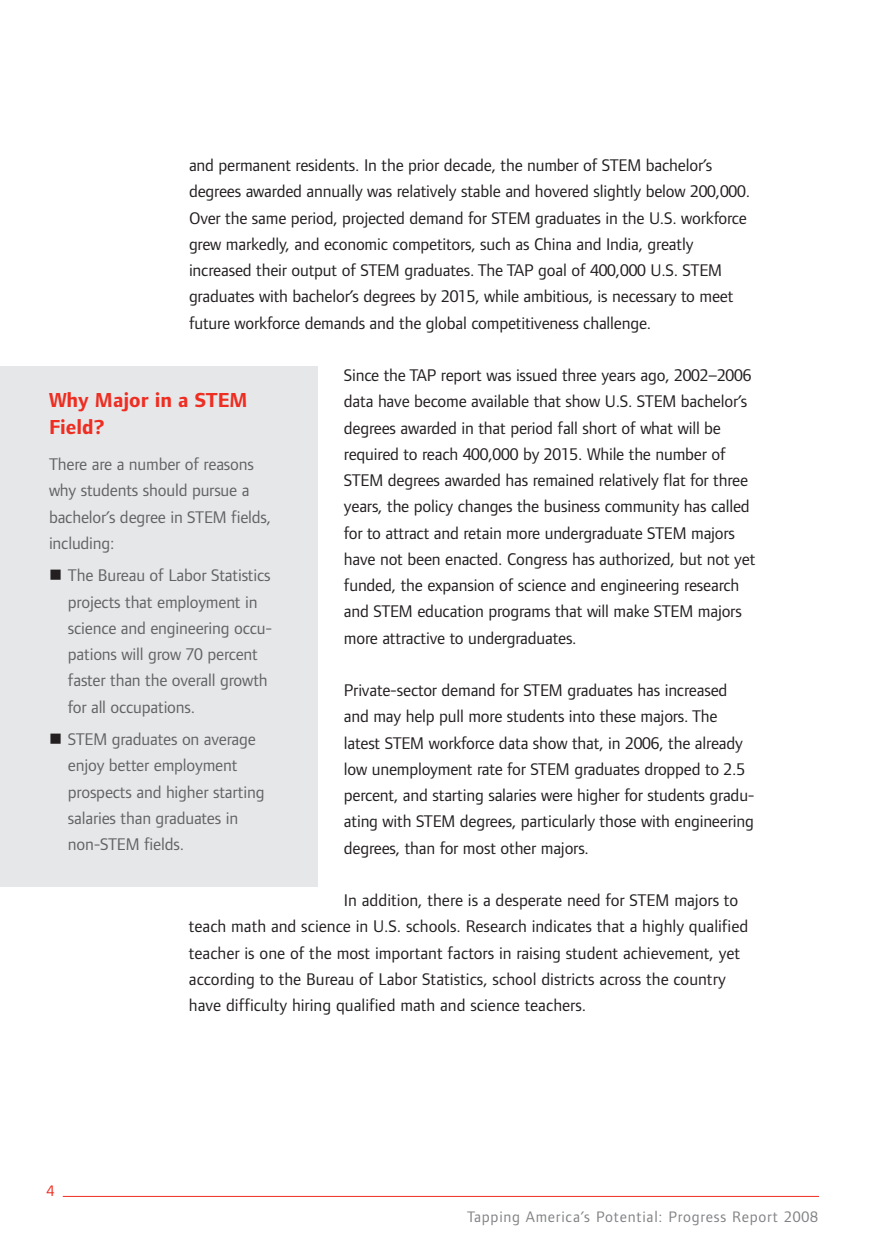
<style>
.page{position:relative;width:882px;height:1260px;background:#fff}
.page>*{position:absolute;margin:0;border:0;box-sizing:border-box;transform-origin:0 0}
.t1{font:700 21px/26.2px "Foundry Form Sans";color:#ee2e22}
.t2{font:17.5px/26.2px "Foundry Form Sans";letter-spacing:-.01em;color:#231f20}
.t3{font:17.5px/26.2px "Foundry Form Sans";letter-spacing:-.01em;color:#636366}
.t4{font:15.75px "Foundry Form Sans";letter-spacing:.05em;color:#808285}
.t5{font:15.75px "Foundry Form Sans";color:#ee2e22}
.s1{color:#231f20}
</style>
<div class="page">
<hr style="left:63px;top:1196px;width:756px;height:1px;background:#ee2e22">
<div style="left:0;top:366px;width:318px;height:521px;background:#e6e7e9"></div>
<p class="t2" style="left:189px;top:154px;width:563px">and permanent residents. In the prior decade, the number of STEM bachelor’s degrees awarded annually was relatively stable and hovered slightly below 200,000.<br>Over the same period, projected demand for STEM graduates in the U.S. workforce grew markedly, and economic competitors, such as China and India, greatly increased their output of STEM graduates. The TAP goal of 400,000 U.S. STEM graduates with bachelor’s degrees by 2015, while ambitious, is necessary to meet future workforce demands and the global competitiveness challenge.</p>
<p class="t2" style="left:344px;top:364px;width:413px">Since the TAP report was issued three years ago, 2002–2006 data have become available that show U.S. STEM bachelor’s degrees awarded in that period fall short of what will be required to reach 400,000 by 2015. While the number of STEM degrees awarded has remained relatively flat for three years, the policy changes the business community has called for to attract and retain more undergraduate STEM majors have not been enacted. Congress has authorized, but not yet funded, the expansion of science and engineering research and STEM education programs that will make STEM majors more attractive to undergraduates.</p>
<p class="t2" style="left:344px;top:679px;width:412px">Private-sector demand for STEM graduates has increased and may help pull more students into these majors. The latest STEM workforce data show that, in 2006, the already low unemployment rate for STEM graduates dropped to 2.5 percent, and starting salaries were higher for students gradu&shy;ating with STEM degrees, particularly those with engineering degrees, than for most other majors.</p>
<p class="t2" style="left:189px;top:889px;width:561px;text-indent:155px">In addition, there is a desperate need for STEM majors to teach math and science in U.S. schools. Research indicates that a highly qualified teacher is one of the most important factors in raising student achievement, yet according to the Bureau of Labor Statistics, school districts across the country have difficulty hiring qualified math and science teachers.</p>
<p class="t1" style="left:49px;top:389px;width:200px">Why Major in a STEM<br>Field?</p>
<p class="t3" style="left:49px;top:452px;width:224px">There are a number of reasons why students should pursue a bachelor’s degree in STEM fields, including:</p>
<p class="t3" style="left:68px;top:564px;width:206px;text-indent:-19px"><span class="s1">■</span> The Bureau of Labor Statistics projects that employment in science and engineering occu&shy;pations will grow 70 percent faster than the overall growth for all occupations.</p>
<p class="t3" style="left:68px;top:728px;width:198px;text-indent:-19px"><span class="s1">■</span> STEM graduates on average enjoy better employment prospects and higher starting salaries than graduates in non-STEM fields.</p>
<p class="t5" style="left:46px;top:1185px;width:9px">4</p>
<p class="t4" style="left:467px;top:1210px;width:352px">Tapping America’s Potential: Progress Report 2008</p>
</div>
